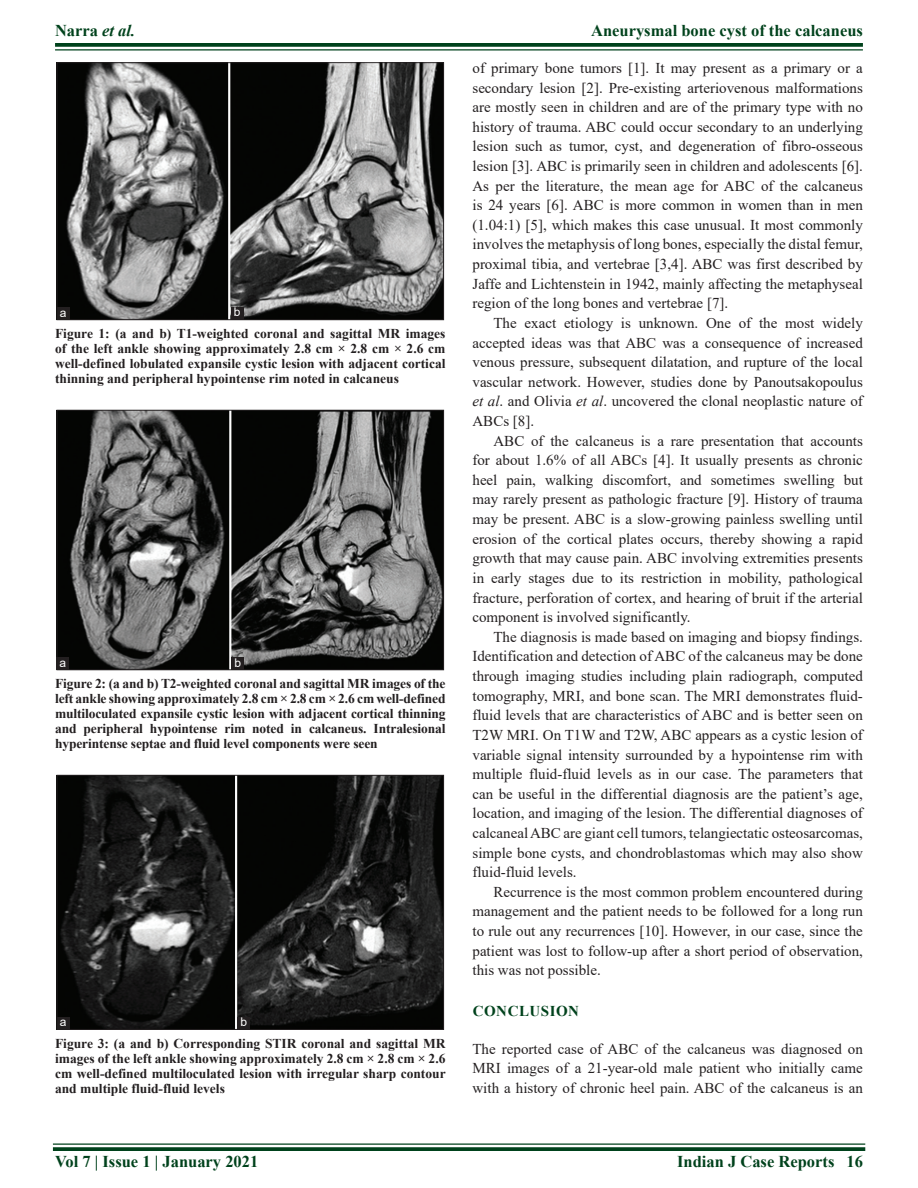
<style>
.page{position:relative;width:918px;height:1188px;background:#fff}
.page>*{position:absolute;margin:0;border:0;box-sizing:border-box;transform-origin:0 0}
.RF{font:700 16.5px "Times New Roman";color:#00421c}
.TX{font:15px/19.6px "Times New Roman";color:#231f20;text-align:justify}
.TXFL{font:15px/19.6px "Times New Roman";color:#231f20;text-align:justify}
.t1{font:700 15px "Times New Roman";letter-spacing:.035em;color:#00421c}
.FGC{font:700 13.5px/15px "Times New Roman";color:#231f20;text-align:justify}
.LABEL{font:12px "Arial";color:#fff}
.s1{font-style:italic}
</style>
<div class="page">
<hr style="left:53px;top:1143px;width:812px;height:2px;background:#00421c">
<svg style="left:53px;top:1147px;width:812px;height:4px;background:#0f4d29"></svg>
<svg style="left:55px;top:43px;width:808px;height:4px;background:#0f4d29"></svg>
<hr style="left:55px;top:49px;width:808px;height:2px;background:#00421c">
<img style="left:59px;top:65px;width:383px;height:253px">
<div style="left:57px;top:63px;width:387px;height:257px;border:1px solid #231f20"></div>
<div style="left:57px;top:307px;width:13px;height:13px;background:#231f20"></div>
<div style="left:231px;top:307px;width:13px;height:13px;background:#231f20"></div>
<img style="left:59px;top:412px;width:383px;height:256px">
<div style="left:57px;top:410px;width:387px;height:260px;border:1px solid #231f20"></div>
<div style="left:231px;top:657px;width:13px;height:13px;background:#231f20"></div>
<div style="left:57px;top:657px;width:12px;height:13px;background:#231f20"></div>
<img style="left:59px;top:777px;width:383px;height:251px">
<div style="left:57px;top:775px;width:387px;height:255px;border:1px solid #231f20"></div>
<div style="left:57px;top:1017px;width:12px;height:13px;background:#231f20"></div>
<div style="left:238px;top:1017px;width:12px;height:12px;background:#231f20"></div>
<p class="RF" style="left:55px;top:18px;width:82px">Narra <span class="s1">et al.</span></p>
<p class="RF" style="left:591px;top:18px;width:273px">Aneurysmal bone cyst of the calcaneus</p>
<p class="TXFL" style="left:472px;top:58px;width:392px">of primary bone tumors [1]. It may present as a primary or a secondary lesion [2]. Pre-existing arteriovenous malformations are mostly seen in children and are of the primary type with no history of trauma. ABC could occur secondary to an underlying lesion such as tumor, cyst, and degeneration of fibro-osseous lesion [3]. ABC is primarily seen in children and adolescents [6].<br>As per the literature, the mean age for ABC of the calcaneus is 24 years [6]. ABC is more common in women than in men (1.04:1) [5], which makes this case unusual. It most commonly involves the metaphysis of long bones, especially the distal femur, proximal tibia, and vertebrae [3,4]. ABC was first described by Jaffe and Lichtenstein in 1942, mainly affecting the metaphyseal region of the long bones and vertebrae [7].</p>
<p class="TX" style="left:472px;top:313px;width:392px;text-indent:21px">The exact etiology is unknown. One of the most widely accepted ideas was that ABC was a consequence of increased venous pressure, subsequent dilatation, and rupture of the local vascular network. However, studies done by Panoutsakopoulus <span class="s1">et al</span>. and Olivia <span class="s1">et al</span>. uncovered the clonal neoplastic nature of ABCs [8].</p>
<p class="TX" style="left:472px;top:430px;width:392px;text-indent:21px">ABC of the calcaneus is a rare presentation that accounts for about 1.6% of all ABCs [4]. It usually presents as chronic heel pain, walking discomfort, and sometimes swelling but may rarely present as pathologic fracture [9]. History of trauma may be present. ABC is a slow-growing painless swelling until erosion of the cortical plates occurs, thereby showing a rapid growth that may cause pain. ABC involving extremities presents in early stages due to its restriction in mobility, pathological fracture, perforation of cortex, and hearing of bruit if the arterial component is involved significantly.</p>
<p class="TX" style="left:472px;top:626px;width:392px;text-indent:21px">The diagnosis is made based on imaging and biopsy findings.<br>Identification and detection of ABC of the calcaneus may be done through imaging studies including plain radiograph, computed tomography, MRI, and bone scan. The MRI demonstrates fluid&shy;fluid levels that are characteristics of ABC and is better seen on T2W MRI. On T1W and T2W, ABC appears as a cystic lesion of variable signal intensity surrounded by a hypointense rim with multiple fluid-fluid levels as in our case. The parameters that can be useful in the differential diagnosis are the patient’s age, location, and imaging of the lesion. The differential diagnoses of calcaneal ABC are giant cell tumors, telangiectatic osteosarcomas, simple bone cysts, and chondroblastomas which may also show fluid-fluid levels.</p>
<p class="TX" style="left:472px;top:882px;width:392px;text-indent:21px">Recurrence is the most common problem encountered during management and the patient needs to be followed for a long run to rule out any recurrences [10]. However, in our case, since the patient was lost to follow-up after a short period of observation, this was not possible.</p>
<h1 class="t1" style="left:473px;top:1000px;width:108px">CONCLUSION</h1>
<p class="TXFL" style="left:472px;top:1038px;width:392px">The reported case of ABC of the calcaneus was diagnosed on MRI images of a 21-year-old male patient who initially came with a history of chronic heel pain. ABC of the calcaneus is an</p>
<p class="LABEL" style="left:60px;top:304px;width:8px">a</p>
<p class="LABEL" style="left:234px;top:304px;width:8px">b</p>
<p class="FGC" style="left:55px;top:326px;width:392px">Figure 1: (a and b) T1-weighted coronal and sagittal MR images of the left ankle showing approximately 2.8 cm × 2.8 cm × 2.6 cm well-defined lobulated expansile cystic lesion with adjacent cortical thinning and peripheral hypointense rim noted in calcaneus</p>
<p class="LABEL" style="left:60px;top:655px;width:8px">a</p>
<p class="LABEL" style="left:235px;top:655px;width:8px">b</p>
<p class="FGC" style="left:55px;top:676px;width:392px">Figure 2: (a and b) T2-weighted coronal and sagittal MR images of the left ankle showing approximately 2.8 cm × 2.8 cm × 2.6 cm well-defined multiloculated expansile cystic lesion with adjacent cortical thinning and peripheral hypointense rim noted in calcaneus. Intralesional hyperintense septae and fluid level components were seen</p>
<p class="LABEL" style="left:60px;top:1014px;width:8px">a</p>
<p class="LABEL" style="left:241px;top:1014px;width:8px">b</p>
<p class="FGC" style="left:55px;top:1035px;width:392px">Figure 3: (a and b) Corresponding STIR coronal and sagittal MR images of the left ankle showing approximately 2.8 cm × 2.8 cm × 2.6 cm well-defined multiloculated lesion with irregular sharp contour and multiple fluid-fluid levels</p>
<p class="RF" style="left:55px;top:1150px;width:205px">Vol 7 | Issue 1 | January 2021</p>
<p class="RF" style="left:677px;top:1150px;width:187px">Indian J Case Reports 16</p>
</div>
